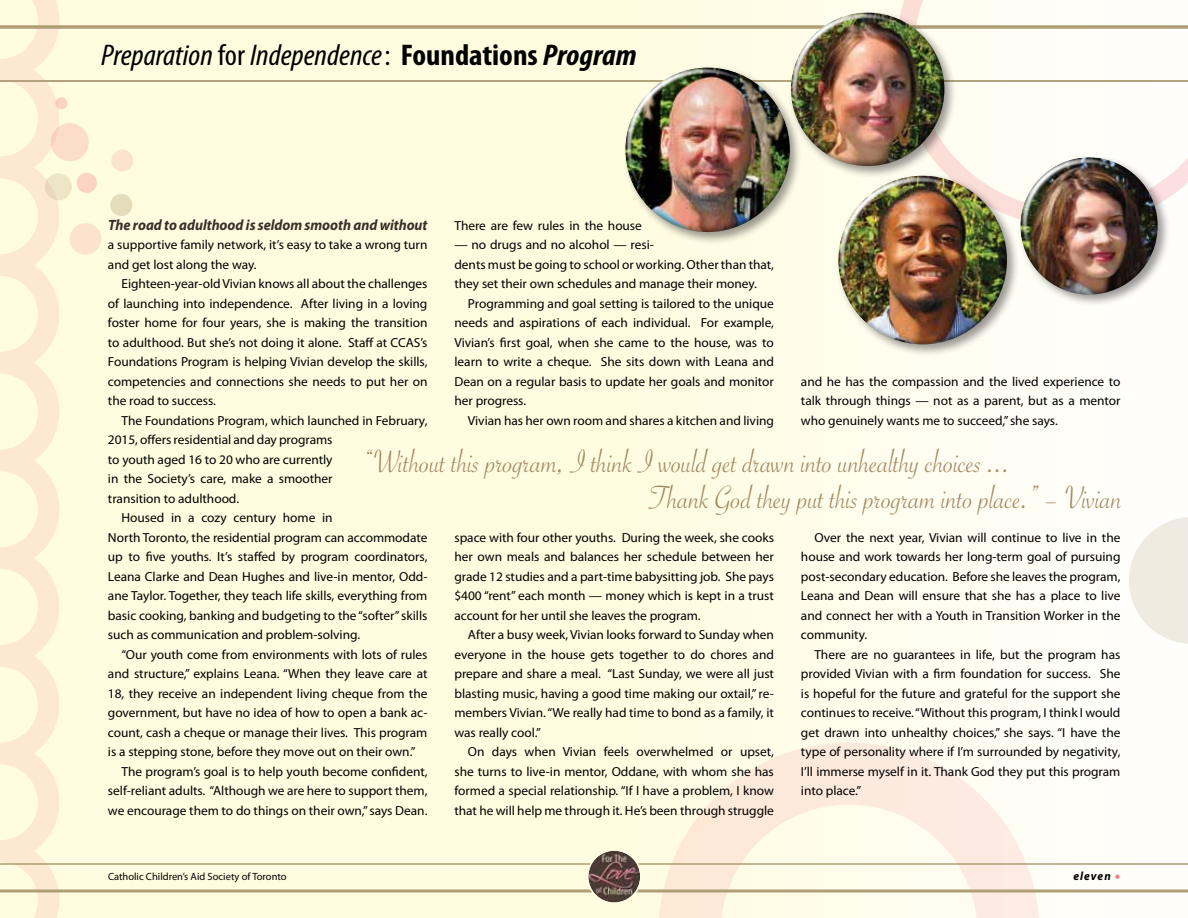
<style>
.page{position:relative;width:1188px;height:918px;background:#fff}
.page>*{position:absolute;margin:0;border:0;box-sizing:border-box;transform-origin:0 0}
.t1{font:34.5px/36px "Savoye Plain";letter-spacing:-.005em;color:#a28862}
.t2{font:italic condensed 30px "Myriad Pro";color:#000;scale:1.06 1}
.t3{font:italic 700 15px "Myriad Pro";letter-spacing:-.005em;color:#362f29;scale:.95 1}
.t4{font:13.2px/19.5px "Myriad Pro";letter-spacing:-.005em;color:#000;text-align:justify}
.t5{font:italic 700 12px "Myriad Pro";letter-spacing:.09em;color:#000;scale:.95 1}
.t6{font:10.5px "Myriad Pro";color:#000}
.s1{font-style:normal}
.s2{font-weight:700;font-style:normal}
.s3{font-weight:700}
.s4{font-style:normal;font-size:16.5px;color:#f3818c}
</style>
<div class="page">
<div style="left:0;top:0;width:1188px;height:918px;background:linear-gradient(to right,#fffbd4,#fffef7)"></div>
<svg style="left:896px;top:0;width:292px;height:227px"></svg>
<svg style="left:1123px;top:511px;width:65px;height:139px"></svg>
<svg style="left:658px;top:743px;width:382px;height:175px"></svg>
<svg style="left:109px;top:193px;width:24px;height:24px"></svg>
<svg style="left:110px;top:149px;width:24px;height:23px"></svg>
<svg style="left:0;top:0;width:103px;height:918px;background:#fef5da"></svg>
<hr style="left:0;top:890px;width:1188px;height:2px;background:#af9e76">
<hr style="left:0;top:863px;width:1188px;height:2px;background:#af9e76">
<hr style="left:0;top:80px;width:1188px;height:2px;background:#af9e76">
<hr style="left:0;top:26px;width:1188px;height:2px;background:#af9e76">
<img style="left:588px;top:851px;width:52px;height:51px;border-radius:26px">
<div style="left:587px;top:849px;width:55px;height:55px;border:2px solid #fffce1;border-radius:50%"></div>
<div style="left:622px;top:64px;width:181px;height:181px;background:#000;opacity:.4"></div>
<div style="left:623px;top:65px;width:169px;height:169px;background:#000;opacity:.9"></div>
<div style="left:1017px;top:154px;width:154px;height:154px;background:#000;opacity:.4"></div>
<div style="left:1019px;top:155px;width:141px;height:142px;background:#000;opacity:.9"></div>
<div style="left:835px;top:172px;width:185px;height:185px;background:#000;opacity:.4"></div>
<div style="left:837px;top:174px;width:172px;height:172px;background:#000;opacity:.9"></div>
<div style="left:787px;top:9px;width:170px;height:170px;background:#000;opacity:.4"></div>
<div style="left:789px;top:10px;width:158px;height:159px;background:#000;opacity:.9"></div>
<h2 class="t2" style="left:101px;top:37px;width:507px">Preparation <span class="s1">for</span> Independence<span class="s1">:</span> <span class="s2">Foundations</span> <span class="s3">Program</span></h2>
<p class="t3" style="left:108px;top:215px;width:338px">The road to adulthood is seldom smooth and without</p>
<p class="t4" style="left:108px;top:235px;width:321px">a supportive family network, it’s easy to take a wrong turn and get lost along the way.</p>
<p class="t4" style="left:108px;top:274px;width:321px;text-indent:13px">Eighteen-year-old Vivian knows all about the challenges of launching into independence. After living in a loving foster home for four years, she is making the transition to adulthood. But she’s not doing it alone. Staff at CCAS’s Foundations Program is helping Vivian develop the skills, competencies and connections she needs to put her on the road to success.</p>
<p class="t4" style="left:121px;top:410px;width:307px">The Foundations Program, which launched in February,</p>
<p class="t4" style="left:108px;top:430px;width:226px">2015, offers residential and day programs</p>
<p class="t4" style="left:108px;top:449px;width:226px">to youth aged 16 to 20 who are currently</p>
<p class="t4" style="left:108px;top:469px;width:226px">in the Society’s care, make a smoother</p>
<p class="t4" style="left:108px;top:488px;width:133px">transition to adulthood.</p>
<p class="t4" style="left:121px;top:508px;width:213px">Housed in a cozy century home in</p>
<p class="t4" style="left:108px;top:527px;width:321px">North Toronto, the residential program can accommodate</p>
<p class="t4" style="left:108px;top:547px;width:321px">up to five youths. It’s staffed by program coordinators,</p>
<p class="t4" style="left:108px;top:566px;width:321px">Leana Clarke and Dean Hughes and live-in mentor, Odd-</p>
<p class="t4" style="left:108px;top:586px;width:321px">ane Taylor. Together, they teach life skills, everything from</p>
<p class="t4" style="left:108px;top:605px;width:321px">basic cooking, banking and budgeting to the “softer” skills</p>
<p class="t4" style="left:108px;top:625px;width:254px">such as communication and problem-solving.</p>
<p class="t4" style="left:121px;top:644px;width:308px">“Our youth come from environments with lots of rules</p>
<p class="t4" style="left:108px;top:664px;width:321px">and structure,” explains Leana. “When they leave care at</p>
<p class="t4" style="left:108px;top:683px;width:321px">18, they receive an independent living cheque from the</p>
<p class="t4" style="left:108px;top:703px;width:321px">government, but have no idea of how to open a bank ac-</p>
<p class="t4" style="left:108px;top:722px;width:321px">count, cash a cheque or manage their lives. This program</p>
<p class="t4" style="left:108px;top:742px;width:309px">is a stepping stone, before they move out on their own.”</p>
<p class="t4" style="left:121px;top:761px;width:308px">The program’s goal is to help youth become confident,</p>
<p class="t4" style="left:108px;top:781px;width:321px">self-reliant adults. “Although we are here to support them,</p>
<p class="t4" style="left:108px;top:800px;width:321px">we encourage them to do things on their own,” says Dean.</p>
<p class="t4" style="left:454px;top:215px;width:189px">There are few rules in the house</p>
<p class="t4" style="left:454px;top:235px;width:321px;text-align:left">— no drugs and no alcohol — resi-<br>dents must be going to school or working. Other than that, they set their own schedules and manage their money.</p>
<p class="t4" style="left:454px;top:293px;width:321px;text-indent:13px">Programming and goal setting is tailored to the unique needs and aspirations of each individual. For example, Vivian’s first goal, when she came to the house, was to learn to write a cheque. She sits down with Leana and Dean on a regular basis to update her goals and monitor her progress.</p>
<p class="t4" style="left:468px;top:410px;width:308px">Vivian has her own room and shares a kitchen and living</p>
<p class="t4" style="left:801px;top:371px;width:321px">and he has the compassion and the lived experience to talk through things — not as a parent, but as a mentor who genuinely wants me to succeed,” she says.</p>
<h1 class="t1" style="left:650px;top:442px;width:474px;text-indent:-287px">“Without this program, I think I would get drawn into unhealthy choices ...<br>Thank God they put this program into place.” – Vivian</h1>
<p class="t4" style="left:454px;top:527px;width:321px">space with four other youths. During the week, she cooks her own meals and balances her schedule between her grade 12 studies and a part-time babysitting job. She pays $400 “rent” each month — money which is kept in a trust account for her until she leaves the program.</p>
<p class="t4" style="left:454px;top:625px;width:321px;text-indent:13px">After a busy week, Vivian looks forward to Sunday when everyone in the house gets together to do chores and prepare and share a meal. “Last Sunday, we were all just blasting music, having a good time making our oxtail,” re&shy;members Vivian. “We really had time to bond as a family, it was really cool.”</p>
<p class="t4" style="left:454px;top:742px;width:321px;text-indent:13px">On days when Vivian feels overwhelmed or upset, she turns to live-in mentor, Oddane, with whom she has formed a special relationship. “If I have a problem, I know that he will help me through it. He’s been through struggle</p>
<p class="t4" style="left:801px;top:527px;width:321px;text-indent:13px">Over the next year, Vivian will continue to live in the house and work towards her long-term goal of pursuing post-secondary education. Before she leaves the program, Leana and Dean will ensure that she has a place to live and connect her with a Youth in Transition Worker in the community.</p>
<p class="t4" style="left:801px;top:644px;width:321px;text-indent:13px">There are no guarantees in life, but the program has provided Vivian with a firm foundation for success. She is hopeful for the future and grateful for the support she continues to receive. “Without this program, I think I would get drawn into unhealthy choices,” she says. “I have the type of personality where if I’m surrounded by negativity, I’ll immerse myself in it. Thank God they put this program into place.”</p>
<p class="t6" style="left:108px;top:870px;width:180px">Catholic Children’s Aid Society of Toronto</p>
<p class="t5" style="left:1073px;top:868px;width:51px">eleven <span class="s4">•</span></p>
</div>
